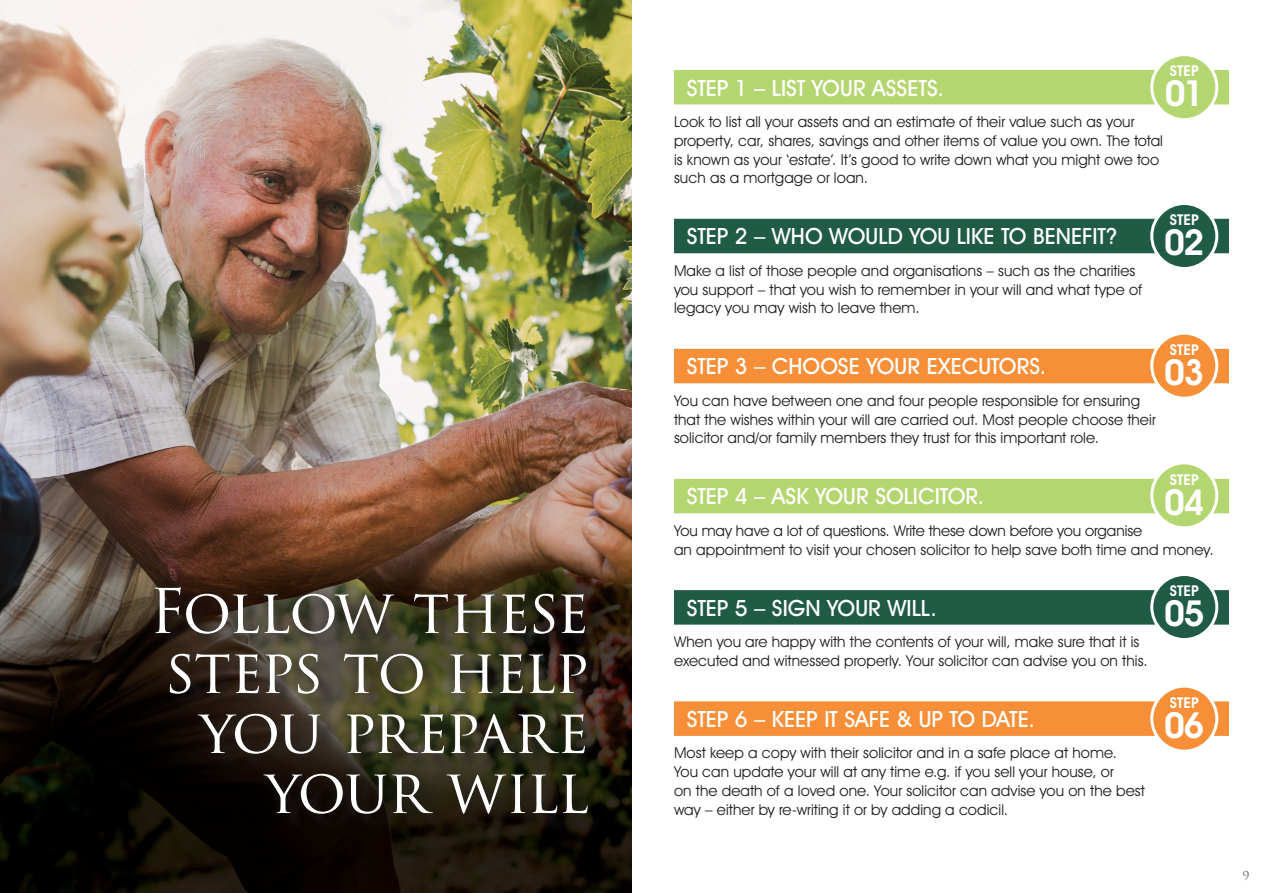
<style>
.page{position:relative;width:1263px;height:893px;background:#fff}
.page>*{position:absolute;margin:0;border:0;box-sizing:border-box;transform-origin:0 0}
.HEADLINE_01{font:60px/60px "Trajan Pro 3";letter-spacing:-.03em;color:#fff;text-align:right}
.Bold_Line_01{font:600 36px "Avant Garde IT Cby BT";letter-spacing:-.045em;color:#fff}
.Sunhead_01{font:500 22.5px "Avant Garde IT Cby BT";letter-spacing:-.005em;color:#fff}
.Body_Copy_01{font:15px/18.8px "Avant Garde IT Cby BT";letter-spacing:.005em;color:#231f20}
.Bold_Line_01-2{font:600 15px "Avant Garde IT Cby BT";letter-spacing:.005em;color:#fff}
.t1{font:12px "Trajan Pro 3";color:#636366}
</style>
<div class="page">
<img style="left:0;top:0;width:631px;height:893px">
<div style="left:674px;top:70px;width:555px;height:34px;background:#b4d670"></div>
<div style="left:674px;top:219px;width:555px;height:34px;background:#1f5b45"></div>
<div style="left:674px;top:349px;width:555px;height:34px;background:#f68f38"></div>
<div style="left:674px;top:479px;width:555px;height:34px;background:#b4d670"></div>
<div style="left:674px;top:590px;width:555px;height:35px;background:#1f5b45"></div>
<div style="left:674px;top:701px;width:555px;height:35px;background:#f68f38"></div>
<div style="left:1152px;top:55px;width:65px;height:65px;background:#b4d670;border-radius:50%"></div>
<div style="left:1150px;top:53px;width:68px;height:68px;border:3px solid #fff;border-radius:50%"></div>
<div style="left:1152px;top:203px;width:65px;height:66px;background:#1f5b45;border-radius:50%"></div>
<div style="left:1150px;top:202px;width:68px;height:68px;border:3px solid #fff;border-radius:50%"></div>
<div style="left:1152px;top:333px;width:65px;height:65px;background:#f68f38;border-radius:50%"></div>
<div style="left:1150px;top:332px;width:68px;height:68px;border:3px solid #fff;border-radius:50%"></div>
<div style="left:1152px;top:463px;width:65px;height:65px;background:#b4d670;border-radius:50%"></div>
<div style="left:1150px;top:461px;width:68px;height:68px;border:3px solid #fff;border-radius:50%"></div>
<div style="left:1152px;top:574px;width:65px;height:65px;background:#1f5b45;border-radius:50%"></div>
<div style="left:1150px;top:573px;width:68px;height:68px;border:3px solid #fff;border-radius:50%"></div>
<div style="left:1152px;top:686px;width:65px;height:65px;background:#f68f38;border-radius:50%"></div>
<div style="left:1150px;top:685px;width:68px;height:68px;border:3px solid #fff;border-radius:50%"></div>
<div style="left:158px;top:591px;width:448px;height:241px;background:#231f20;opacity:.75"></div>
<div style="left:146px;top:578px;width:450px;height:245px;background:#231f20;opacity:.75"></div>
<p class="HEADLINE_01" style="left:149px;top:584px;width:441px">Follow these steps to help you prepare your will</p>
<p class="Bold_Line_01-2" style="left:1170px;top:62px;width:31px">STEP</p>
<p class="Bold_Line_01" style="left:1165px;top:72px;width:41px">01</p>
<p class="Sunhead_01" style="left:687px;top:74px;width:259px">STEP 1 – LIST YOUR ASSETS.</p>
<p class="Body_Copy_01" style="left:674px;top:112px;width:490px">Look to list all your assets and an estimate of their value such as your property, car, shares, savings and other items of value you own. The total is known as your ‘estate’. It’s good to write down what you might owe too such as a mortgage or loan.</p>
<p class="Sunhead_01" style="left:687px;top:223px;width:432px">STEP 2 – WHO WOULD YOU LIKE TO BENEFIT?</p>
<p class="Body_Copy_01" style="left:674px;top:261px;width:470px">Make a list of those people and organisations – such as the charities you support – that you wish to remember in your will and what type of legacy you may wish to leave them.</p>
<p class="Bold_Line_01-2" style="left:1170px;top:211px;width:31px">STEP</p>
<p class="Bold_Line_01" style="left:1164px;top:221px;width:42px">02</p>
<p class="Sunhead_01" style="left:687px;top:353px;width:361px">STEP 3 – CHOOSE YOUR EXECUTORS.</p>
<p class="Body_Copy_01" style="left:674px;top:391px;width:483px">You can have between one and four people responsible for ensuring that the wishes within your will are carried out. Most people choose their solicitor and/or family members they trust for this important role.</p>
<p class="Bold_Line_01-2" style="left:1170px;top:341px;width:31px">STEP</p>
<p class="Bold_Line_01" style="left:1164px;top:350px;width:42px">03</p>
<p class="Bold_Line_01-2" style="left:1170px;top:470px;width:31px">STEP</p>
<p class="Bold_Line_01" style="left:1164px;top:480px;width:42px">04</p>
<p class="Sunhead_01" style="left:687px;top:483px;width:299px">STEP 4 – ASK YOUR SOLICITOR.</p>
<p class="Body_Copy_01" style="left:674px;top:521px;width:541px">You may have a lot of questions. Write these down before you organise<br>an appointment to visit your chosen solicitor to help save both time and money.</p>
<p class="Sunhead_01" style="left:687px;top:594px;width:252px">STEP 5 – SIGN YOUR WILL.</p>
<p class="Body_Copy_01" style="left:674px;top:632px;width:475px">When you are happy with the contents of your will, make sure that it is executed and witnessed properly. Your solicitor can advise you on this.</p>
<p class="Sunhead_01" style="left:687px;top:705px;width:350px">STEP 6 – KEEP IT SAFE &amp; UP TO DATE.</p>
<p class="Body_Copy_01" style="left:674px;top:744px;width:472px">Most keep a copy with their solicitor and in a safe place at home.<br>You can update your will at any time e.g. if you sell your house, or<br>on the death of a loved one. Your solicitor can advise you on the best way – either by re-writing it or by adding a codicil.</p>
<p class="Bold_Line_01-2" style="left:1170px;top:582px;width:31px">STEP</p>
<p class="Bold_Line_01" style="left:1164px;top:592px;width:42px">05</p>
<p class="Bold_Line_01-2" style="left:1170px;top:693px;width:31px">STEP</p>
<p class="Bold_Line_01" style="left:1164px;top:703px;width:42px">06</p>
<p class="t1" style="left:1242px;top:868px;width:9px">9</p>
</div>
